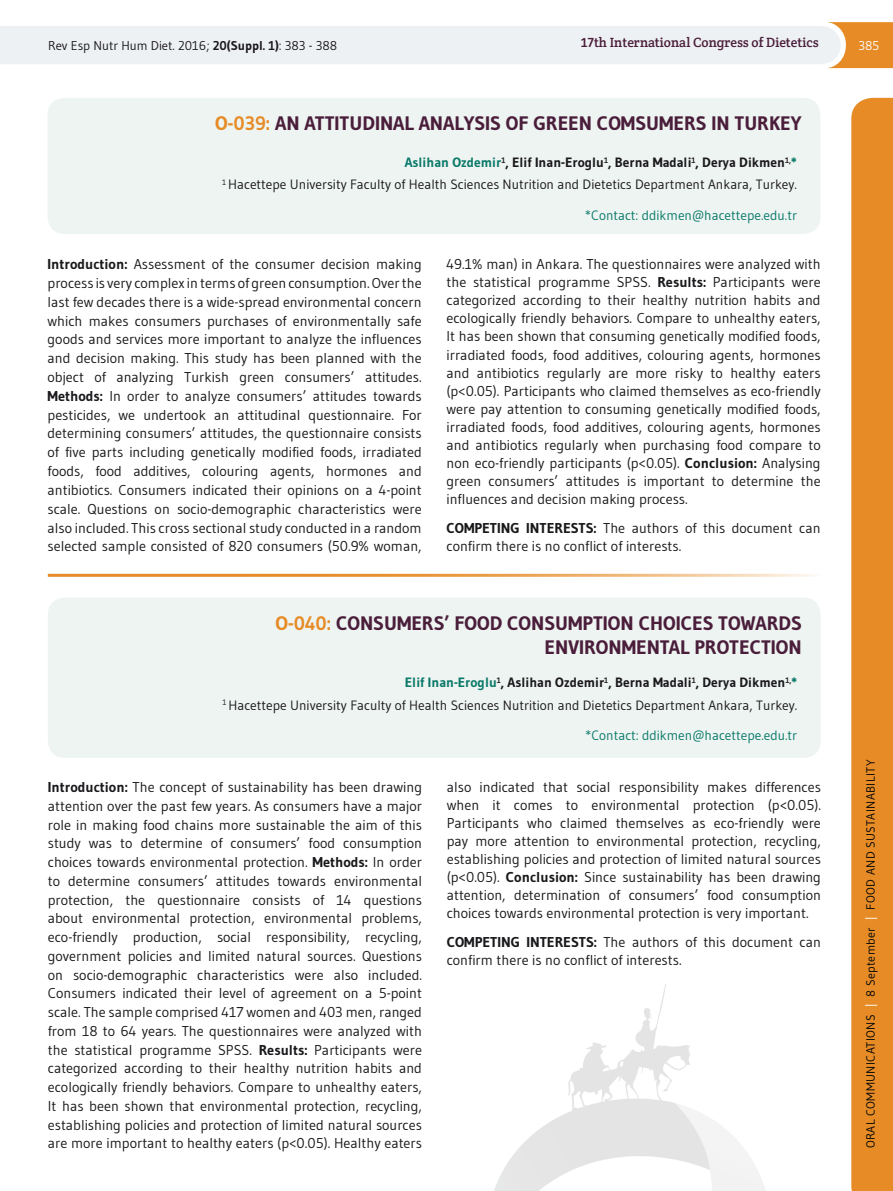
<style>
.page{position:relative;width:893px;height:1191px;background:#fff}
.page>*{position:absolute;margin:0;border:0;box-sizing:border-box;transform-origin:0 0}
.t1{font:700 19.5px/24px "Gudea";color:#4a1e3a;text-align:right}
.t2{font:14.25px/18.8px "Gudea";color:#1a181b;text-align:justify}
.t3{font:13.5px/22.2px "Gudea";color:#1a181b;text-align:right}
.t4{font:13.5px "Gudea";color:#0a7969}
.t5{font:13.5px "Crete Round";color:#4a1e3a}
.t6{font:12.75px "Gudea";color:#1a181b}
.t7{font:12.75px "Gudea";color:#fff}
.t8{font:12px "Gudea";letter-spacing:.03em;color:#040607}
.s1{font-family:"Gudea";font-weight:700;font-size:12.75px}
.s2{font-family:"Fira Sans";font-weight:500}
.s3{font-weight:700}
.s4{color:#e68b25}
.s5{font-weight:700;color:#0a7969}
.s6{color:#fff}
</style>
<div class="page">
<svg style="left:0;top:22px;width:893px;height:46px"></svg>
<div style="left:851px;top:98px;width:42px;height:1093px;background:#e68b25"></div>
<img style="left:494px;top:984px;width:271px;height:207px">
<div style="left:48px;top:597px;width:773px;height:161px;background:#eef4f2;border-radius:17px"></div>
<hr style="left:48px;top:574px;width:773px;height:3px;background:#e68b25">
<div style="left:48px;top:98px;width:772px;height:136px;background:#eef4f2;border-radius:17px"></div>
<p class="t5" style="left:581px;top:34px;width:239px"><span class="s1">1</span><span class="s2">7</span>th International Congress of Dietetics</p>
<p class="t6" style="left:48px;top:37px;width:290px">Rev Esp Nutr Hum Diet. 2016; <span class="s3">20(Suppl. 1)</span>: 383 - 388</p>
<p class="t7" style="left:858px;top:37px;width:22px">385</p>
<h1 class="t1" style="left:215px;top:111px;width:588px"><span class="s4">O-039:</span> AN ATTITUDINAL ANALYSIS OF GREEN COMSUMERS IN TURKEY</h1>
<p class="t3" style="left:222px;top:151px;width:576px"><span class="s5">Aslihan Ozdemir</span><sup>1</sup><span class="s3">, Elif Inan-Eroglu</span><sup>1</sup><span class="s3">, Berna Madali</span><sup>1</sup><span class="s3">, Derya Dikmen</span><sup>1,</sup><span class="s5">*<br></span><sup>1</sup> Hacettepe University Faculty of Health Sciences Nutrition and Dietetics Department Ankara, Turkey.</p>
<p class="t4" style="left:585px;top:207px;width:213px">*Contact: ddikmen@hacettepe.edu.tr</p>
<p class="t2" style="left:446px;top:255px;width:376px;line-height:18.1px">49.1% man) in Ankara. The questionnaires were analyzed with the statistical programme SPSS. <span class="s3">Results:</span> Participants were categorized according to their healthy nutrition habits and ecologically friendly behaviors. Compare to unhealthy eaters, It has been shown that consuming genetically modified foods, irradiated foods, food additives, colouring agents, hormones and antibiotics regularly are more risky to healthy eaters (p&lt;0.05). Participants who claimed themselves as eco-friendly were pay attention to consuming genetically modified foods, irradiated foods, food additives, colouring agents, hormones and antibiotics regularly when purchasing food compare to non eco-friendly participants (p&lt;0.05). <span class="s3">Conclusion:</span> Analysing green consumers’ attitudes is important to determine the influences and decision making process.</p>
<p class="t2" style="left:446px;top:519px;width:376px;line-height:18.1px"><span class="s3">COMPETING INTERESTS:</span> The authors of this document can confirm there is no conflict of interests.</p>
<p class="t2" style="left:48px;top:254px;width:376px"><span class="s3">Introduction:</span> Assessment of the consumer decision making process is very complex in terms of green consumption. Over the last few decades there is a wide-spread environmental concern which makes consumers purchases of environmentally safe goods and services more important to analyze the influences and decision making. This study has been planned with the object of analyzing Turkish green consumers’ attitudes.<br><span class="s3">Methods:</span> In order to analyze consumers’ attitudes towards pesticides, we undertook an attitudinal questionnaire. For determining consumers’ attitudes, the questionnaire consists of five parts including genetically modified foods, irradiated foods, food additives, colouring agents, hormones and antibiotics. Consumers indicated their opinions on a 4-point scale. Questions on socio-demographic characteristics were also included. This cross sectional study conducted in a random selected sample consisted of 820 consumers (50.9% woman,</p>
<h1 class="t1" style="left:276px;top:610px;width:528px"><span class="s4">O-040:</span> CONSUMERS’ FOOD CONSUMPTION CHOICES TOWARDS<br>ENVIRONMENTAL PROTECTION</h1>
<p class="t3" style="left:222px;top:671px;width:576px"><span class="s5">Elif Inan-Eroglu</span><sup>1</sup><span class="s3">, Aslihan Ozdemir</span><sup>1</sup><span class="s3">, Berna Madali</span><sup>1</sup><span class="s3">, Derya Dikmen</span><sup>1,</sup><span class="s5">*<br></span><sup>1</sup> Hacettepe University Faculty of Health Sciences Nutrition and Dietetics Department Ankara, Turkey.</p>
<p class="t4" style="left:586px;top:727px;width:213px">*Contact: ddikmen@hacettepe.edu.tr</p>
<p class="t2" style="left:447px;top:778px;width:376px;line-height:18px">also indicated that social responsibility makes differences when it comes to environmental protection (p&lt;0.05).<br>Participants who claimed themselves as eco-friendly were pay more attention to environmental protection, recycling, establishing policies and protection of limited natural sources (p&lt;0.05). <span class="s3">Conclusion:</span> Since sustainability has been drawing attention, determination of consumers’ food consumption choices towards environmental protection is very important.</p>
<p class="t2" style="left:447px;top:932px;width:376px;line-height:18px"><span class="s3">COMPETING INTERESTS:</span> The authors of this document can confirm there is no conflict of interests.</p>
<p class="t2" style="left:48px;top:777px;width:376px"><span class="s3">Introduction:</span> The concept of sustainability has been drawing attention over the past few years. As consumers have a major role in making food chains more sustainable the aim of this study was to determine of consumers’ food consumption choices towards environmental protection. <span class="s3">Methods:</span> In order to determine consumers’ attitudes towards environmental protection, the questionnaire consists of 14 questions about environmental protection, environmental problems, eco-friendly production, social responsibility, recycling, government policies and limited natural sources. Questions on socio-demographic characteristics were also included.<br>Consumers indicated their level of agreement on a 5-point scale. The sample comprised 417 women and 403 men, ranged from 18 to 64 years. The questionnaires were analyzed with the statistical programme SPSS. <span class="s3">Results:</span> Participants were categorized according to their healthy nutrition habits and ecologically friendly behaviors. Compare to unhealthy eaters, It has been shown that environmental protection, recycling, establishing policies and protection of limited natural sources are more important to healthy eaters (p&lt;0.05). Healthy eaters</p>
<p class="t8" style="left:863px;top:1148px;width:390px;rotate:-90deg">ORAL COMMUNICATIONS <span class="s6">|</span> 8 September <span class="s6">|</span> FOOD AND SUSTAINABILITY</p>
</div>
